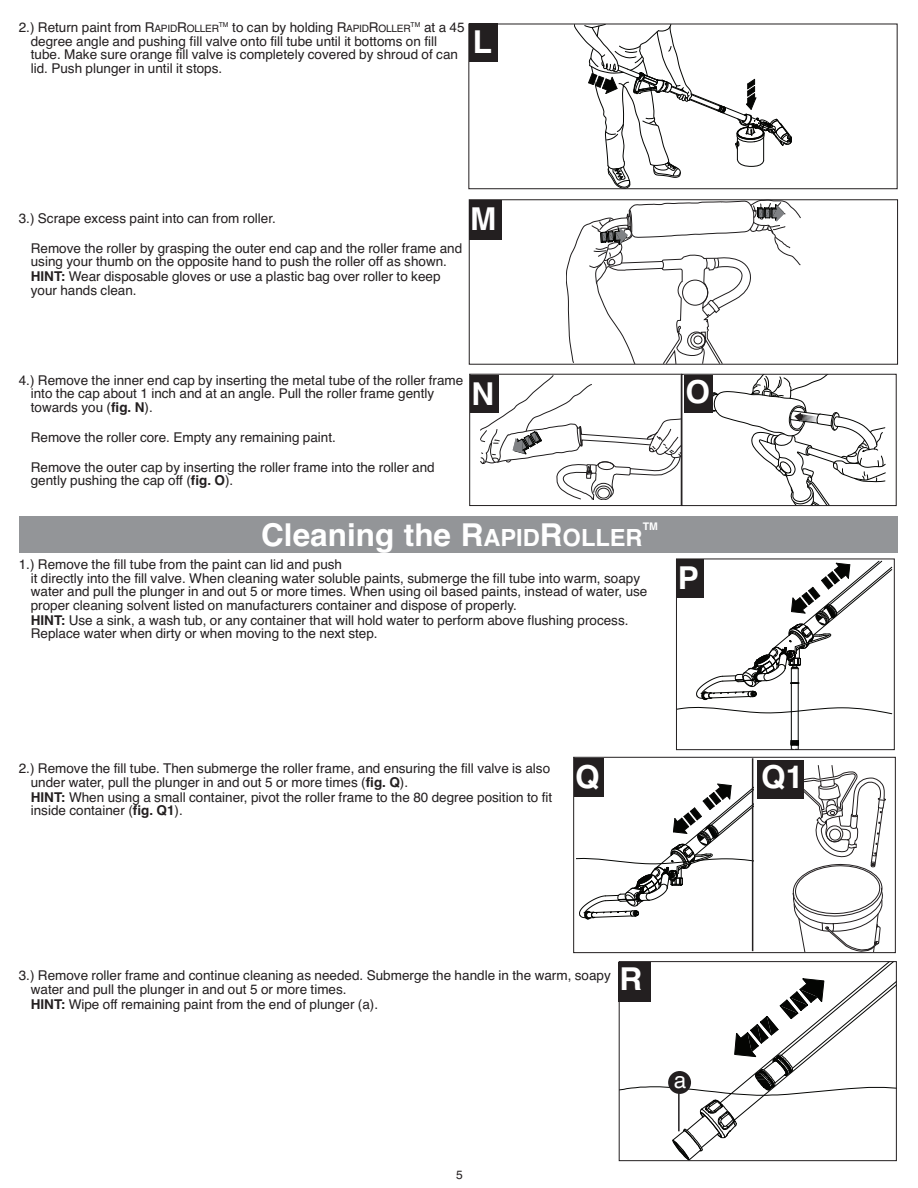
<style>
.page{position:relative;width:918px;height:1188px;background:#fff}
.page>*{position:absolute;margin:0;border:0;box-sizing:border-box;transform-origin:0 0}
.t1{font:700 31.5px "Helvetica";color:#fff}
.t2{font:22.5px "Helvetica";color:#fff}
.t3{font:13.5px/13.5px "Helvetica";color:#231f20}
.t4{font:12px "Helvetica";color:#231f20}
.t5{font:700 10.5px "Helvetica";color:#fff}
.s1{font-size:10.2px}
.s2{font-weight:700}
.s3{font-size:23.7px}
</style>
<div class="page">
<svg style="left:566px;top:202px;width:235px;height:160px"></svg>
<div style="left:469px;top:200px;width:429px;height:164px;border:1px solid #231f20"></div>
<div style="left:469px;top:201px;width:32px;height:39px;background:#231f20"></div>
<svg style="left:574px;top:26px;width:218px;height:161px"></svg>
<div style="left:469px;top:24px;width:428px;height:165px;border:1px solid #231f20"></div>
<div style="left:469px;top:24px;width:28px;height:38px;background:#231f20"></div>
<svg style="left:480px;top:374px;width:406px;height:132px"></svg>
<div style="left:470px;top:374px;width:212px;height:132px;border:1px solid #231f20"></div>
<div style="left:470px;top:375px;width:28px;height:38px;background:#231f20"></div>
<div style="left:684px;top:376px;width:29px;height:37px;background:#231f20"></div>
<hr style="left:798px;top:683px;width:1px;height:58px;background:#040503">
<hr style="left:791px;top:683px;width:1px;height:58px;background:#040503">
<svg style="left:791px;top:740px;width:8px;height:11px"></svg>
<svg style="left:678px;top:561px;width:214px;height:153px"></svg>
<div style="left:676px;top:559px;width:219px;height:191px;border:1px solid #231f20"></div>
<div style="left:677px;top:559px;width:27px;height:39px;background:#231f20"></div>
<div style="left:573px;top:757px;width:323px;height:196px;border:1px solid #231f20"></div>
<div style="left:577px;top:758px;width:176px;height:193px;background:#fff"></div>
<svg style="left:577px;top:770px;width:175px;height:150px"></svg>
<div style="left:574px;top:758px;width:30px;height:39px;background:#231f20"></div>
<svg style="left:793px;top:765px;width:93px;height:186px"></svg>
<div style="left:757px;top:760px;width:47px;height:39px;background:#231f20"></div>
<div style="left:21px;top:516px;width:877px;height:37px;background:#939598"></div>
<svg style="left:621px;top:963px;width:274px;height:196px"></svg>
<div style="left:619px;top:961px;width:278px;height:200px;border:1px solid #231f20"></div>
<div style="left:618px;top:962px;width:33px;height:40px;background:#231f20"></div>
<div style="left:668px;top:1071px;width:23px;height:23px;background:#231f20;border-radius:50%"></div>
<hr style="left:678px;top:1093px;width:2px;height:38px;background:#231f20">
<hr style="left:752px;top:758px;width:1px;height:193px;background:#231f20">
<hr style="left:681px;top:375px;width:1px;height:131px;background:#231f20">
<p class="t3" style="left:31px;top:21px;width:435px;text-indent:-12px">2.) Return paint from R<span class="s1">APID</span>R<span class="s1">OLLER</span><sup>TM</sup> to can by holding R<span class="s1">APID</span>R<span class="s1">OLLER</span><sup>TM</sup> at a 45 degree angle and pushing fill valve onto fill tube until it bottoms on fill tube. Make sure orange fill valve is completely covered by shroud of can lid. Push plunger in until it stops.</p>
<h1 class="t1" style="left:473px;top:24px;width:21px">L</h1>
<p class="t3" style="left:19px;top:211px;width:259px">3.) Scrape excess paint into can from roller.</p>
<p class="t3" style="left:31px;top:241px;width:433px">Remove the roller by grasping the outer end cap and the roller frame and using your thumb on the opposite hand to push the roller off as shown.</p>
<p class="t3" style="left:31px;top:270px;width:411px"><span class="s2">HINT:</span> Wear disposable gloves or use a plastic bag over roller to keep your hands clean.</p>
<h1 class="t1" style="left:470px;top:201px;width:28px">M</h1>
<p class="t3" style="left:31px;top:373px;width:434px;text-indent:-12px">4.) Remove the inner end cap by inserting the metal tube of the roller frame into the cap about 1 inch and at an angle. Pull the roller frame gently towards you (<span class="s2">fig. N</span>).</p>
<p class="t3" style="left:31px;top:430px;width:307px">Remove the roller core. Empty any remaining paint.</p>
<p class="t3" style="left:31px;top:460px;width:406px">Remove the outer cap by inserting the roller frame into the roller and gently pushing the cap off (<span class="s2">fig. O</span>).</p>
<h1 class="t1" style="left:471px;top:375px;width:24px">N</h1>
<h1 class="t1" style="left:685px;top:374px;width:26px">O</h1>
<h1 class="t1" style="left:261px;top:517px;width:383px">Cleaning the R<span class="s3">APID</span>R<span class="s3">OLLER</span></h1>
<p class="t5" style="left:643px;top:520px;width:17px">TM</p>
<p class="t3" style="left:31px;top:558px;width:618px;text-indent:-12px">1.) Remove the fill tube from the paint can lid and push<br>it directly into the fill valve. When cleaning water soluble paints, submerge the fill tube into warm, soapy water and pull the plunger in and out 5 or more times. When using oil based paints, instead of water, use proper cleaning solvent listed on manufacturers container and dispose of properly.</p>
<p class="t3" style="left:31px;top:613px;width:599px"><span class="s2">HINT:</span> Use a sink, a wash tub, or any container that will hold water to perform above flushing process.<br>Replace water when dirty or when moving to the next step.</p>
<h1 class="t1" style="left:678px;top:560px;width:23px">P</h1>
<p class="t3" style="left:31px;top:762px;width:521px;text-indent:-12px">2.) Remove the fill tube. Then submerge the roller frame, and ensuring the fill valve is also under water, pull the plunger in and out 5 or more times (<span class="s2">fig. Q</span>).</p>
<p class="t3" style="left:31px;top:790px;width:523px"><span class="s2">HINT:</span> When using a small container, pivot the roller frame to the 80 degree position to fit inside container (<span class="s2">fig. Q1</span>).</p>
<h1 class="t1" style="left:575px;top:758px;width:26px">Q</h1>
<h1 class="t1" style="left:761px;top:759px;width:44px">Q1</h1>
<p class="t3" style="left:31px;top:969px;width:582px;text-indent:-12px">3.) Remove roller frame and continue cleaning as needed. Submerge the handle in the warm, soapy water and pull the plunger in and out 5 or more times.</p>
<p class="t3" style="left:31px;top:997px;width:349px"><span class="s2">HINT:</span> Wipe off remaining paint from the end of plunger (a).</p>
<h1 class="t1" style="left:620px;top:961px;width:24px">R</h1>
<p class="t4" style="left:456px;top:1168px;width:8px">5</p>
<h2 class="t2" style="left:674px;top:1067px;width:14px">a</h2>
</div>
